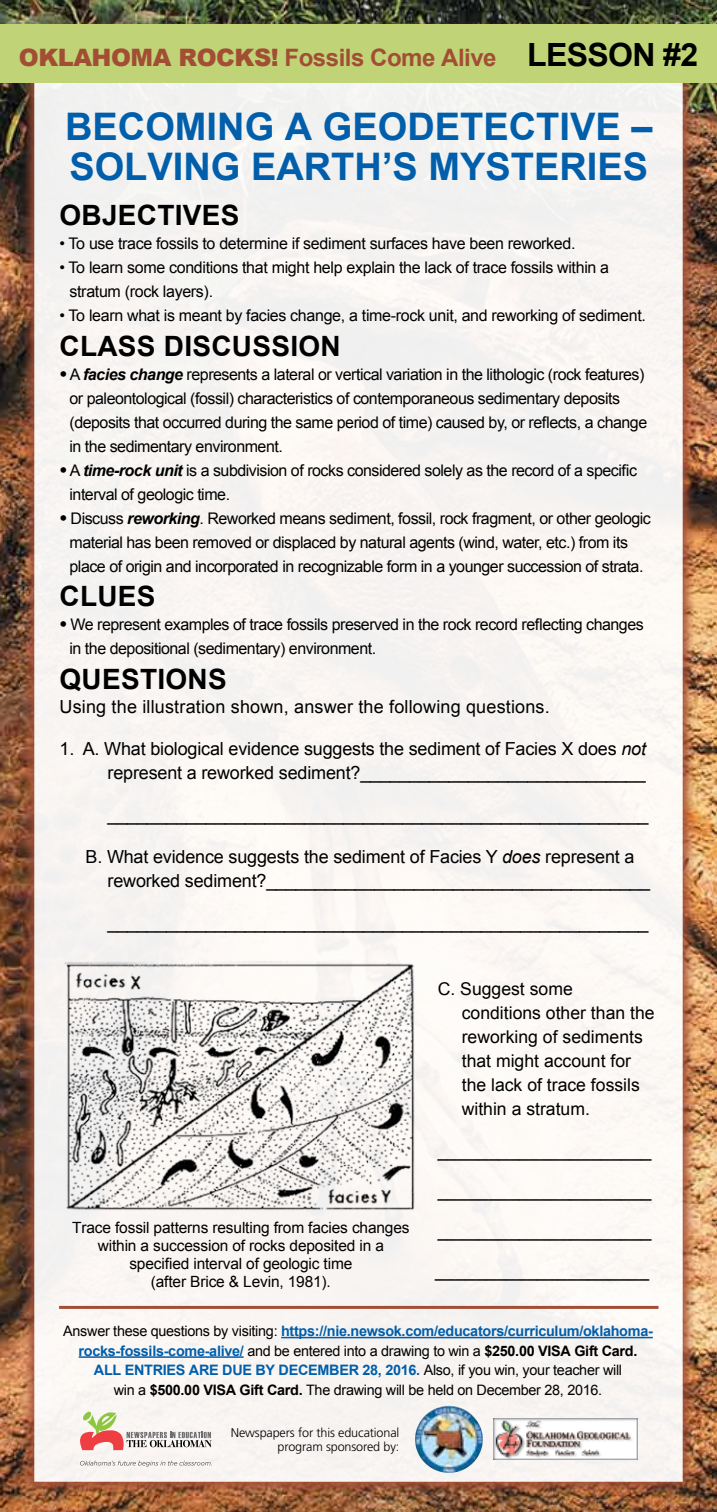
<style>
.page{position:relative;width:717px;height:1512px;background:#fff}
.page>*{position:absolute;margin:0;border:0;box-sizing:border-box;transform-origin:0 0}
.t1{font:700 38px/40px "Arial";color:#005eab}
.t2{font:700 28px "Arial";letter-spacing:.01em;color:#000}
.t3{font:700 24px "Arial";letter-spacing:-.02em;color:#a24e35}
.t4{font:18px/24px "Arial";letter-spacing:-.01em;color:#000;text-align:right}
.t5{font:18px "Arial";letter-spacing:.01em;color:#000}
.t6{font:17.6px/24px "Arial";color:#000}
.t7{font:16px/24px "Arial";letter-spacing:-.03em;color:#000}
.t8{font:15.4px/18px "Arial";letter-spacing:-.01em;color:#000;text-align:center}
.t9{font:14.4px/19.4px "Arial";letter-spacing:-.02em;color:#000;text-align:center}
.t10{font:300 12.6px/14px "Frutiger";letter-spacing:-.01em;color:#000;text-align:right}
.s1{font-weight:900}
.s2{font-size:32px;color:#000}
.s3{font-size:22.4px}
.s4{font-weight:700;font-style:italic}
.s5{font-style:italic}
.s6{font-weight:700;color:#005eab}
.s7{font-weight:700}
</style>
<div class="page">
<img style="left:0;top:0;width:717px;height:1512px">
<img style="left:21px;top:20px;width:674px;height:1475px">
<div style="left:34px;top:83px;width:648px;height:1399px;background:#f8f4f2"></div>
<div style="left:0;top:24px;width:717px;height:59px;background:#c0d477"></div>
<img style="left:63px;top:958px;width:356px;height:255px">
<hr style="left:281px;top:1337px;width:371px;height:1px;background:#005eab">
<hr style="left:79px;top:1356px;width:164px;height:2px;background:#005eab">
<svg style="left:79px;top:1411px;width:133px;height:39px"></svg>
<svg style="left:80px;top:1461px;width:132px;height:6px"></svg>
<img style="left:417px;top:1406px;width:31px;height:21px">
<img style="left:493px;top:1419px;width:144px;height:40px">
<hr style="left:59px;top:1306px;width:599px;height:3px;background:#a24e35">
<h3 class="t3" style="left:19px;top:42px;width:680px"><span class="s1">OKLAHOMA ROCKS!</span> Fossils Come Alive <span class="s2">LESSON #2</span></h3>
<h1 class="t1" style="left:65px;top:108px;width:588px">BECOMING A GEODETECTIVE –<br>SOLVING EARTH’S MYSTERIES</h1>
<h2 class="t2" style="left:59px;top:197px;width:181px">OBJECTIVES</h2>
<p class="t7" style="left:59px;top:231px;width:517px">• To use trace fossils to determine if sediment surfaces have been reworked.</p>
<p class="t7" style="left:69px;top:255px;width:541px;text-indent:-10px">• To learn some conditions that might help explain the lack of trace fossils within a stratum (rock layers).</p>
<p class="t7" style="left:59px;top:303px;width:588px">• To learn what is meant by facies change, a time-rock unit, and reworking of sediment.</p>
<h2 class="t2" style="left:59px;top:327px;width:283px">CLASS DISCUSSION</h2>
<p class="t7" style="left:69px;top:362px;width:579px;text-indent:-10px"><span class="s3">•</span> A <span class="s4">facies change</span> represents a lateral or vertical variation in the lithologic (rock features) or paleontological (fossil) characteristics of contemporaneous sedimentary deposits (deposits that occurred during the same period of time) caused by, or reflects, a change in the sedimentary environment.</p>
<p class="t7" style="left:69px;top:458px;width:569px;text-indent:-10px"><span class="s3">•</span> A <span class="s4">time-rock unit</span> is a subdivision of rocks considered solely as the record of a specific interval of geologic time.</p>
<p class="t7" style="left:69px;top:506px;width:583px;text-indent:-10px"><span class="s3">•</span> Discuss <span class="s4">reworking</span>. Reworked means sediment, fossil, rock fragment, or other geologic material has been removed or displaced by natural agents (wind, water, etc.) from its place of origin and incorporated in recognizable form in a younger succession of strata.</p>
<h2 class="t2" style="left:59px;top:578px;width:98px">CLUES</h2>
<p class="t7" style="left:69px;top:613px;width:575px;text-indent:-10px"><span class="s3">•</span> We represent examples of trace fossils preserved in the rock record reflecting changes in the depositional (sedimentary) environment.</p>
<h2 class="t2" style="left:59px;top:661px;width:169px">QUESTIONS</h2>
<p class="t5" style="left:59px;top:695px;width:491px">Using the illustration shown, answer the following questions.</p>
<p class="t4" style="left:59px;top:737px;width:588px">1. A. What biological evidence suggests the sediment of Facies X does <span class="s5">not </span>represent a reworked sediment?_____________________________</p>
<p class="t4" style="left:107px;top:803px;width:542px">_______________________________________________________</p>
<p class="t4" style="left:107px;top:845px;width:544px;text-align:left;text-indent:-22px">B. What evidence suggests the sediment of Facies Y <span class="s5">does</span> represent a reworked sediment?_______________________________________</p>
<p class="t4" style="left:107px;top:911px;width:542px">_______________________________________________________</p>
<p class="t8" style="left:72px;top:1219px;width:339px">Trace fossil patterns resulting from facies changes within a succession of rocks deposited in a specified interval of geologic time<br>(after Brice &amp; Levin, 1981).</p>
<p class="t6" style="left:461px;top:977px;width:194px;text-indent:-24px">C. Suggest some conditions other than the reworking of sediments that might account for the lack of trace fossils within a stratum.</p>
<p class="t4" style="left:437px;top:1139px;width:215px">_____________________</p>
<p class="t4" style="left:437px;top:1179px;width:215px">_____________________</p>
<p class="t4" style="left:437px;top:1219px;width:215px">_____________________</p>
<p class="t4" style="left:435px;top:1259px;width:215px">_____________________</p>
<p class="t9" style="left:63px;top:1321px;width:591px">Answer these questions by visiting: <span class="s6">https://nie.newsok.com/educators/curriculum/oklahoma&shy;rocks-fossils-come-alive/</span> and be entered into a drawing to win a <span class="s7">$250.00 VISA Gift Card.<br></span><span class="s6">ALL ENTRIES ARE DUE BY DECEMBER 28, 2016.</span> Also, if you win, your teacher will<br>win a <span class="s7">$500.00 VISA Gift Card.</span> The drawing will be held on December 28, 2016.</p>
<p class="t10" style="left:231px;top:1426px;width:170px">Newspapers for this educational program sponsored by:</p>
</div>
